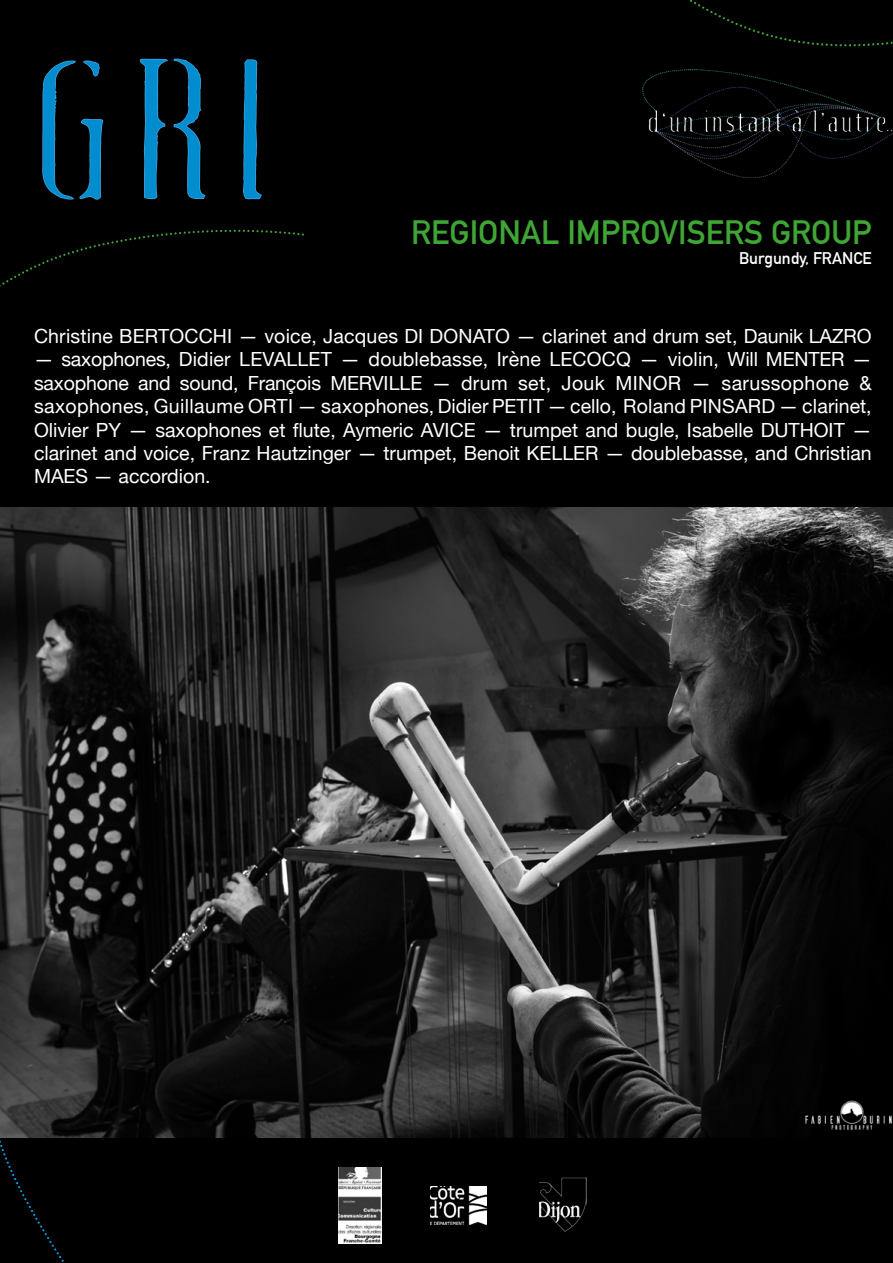
<style>
.page{position:relative;width:893px;height:1263px;background:#fff}
.page>*{position:absolute;margin:0;border:0;box-sizing:border-box;transform-origin:0 0}
.t1{font:300 180px "Fluid";color:#008dd0;scale:1.15 1}
.t2{font:700 33px "DIN Alternate";color:#3fa535}
.t3{font:19.5px/23.4px "Helvetica Neue";color:#fff;text-align:justify}
.t4{font:700 16.5px "DIN Alternate";color:#fff}
</style>
<div class="page">
<div style="left:0;top:1135px;width:893px;height:128px;background:#000"></div>
<div style="left:0;top:0;width:893px;height:1162px;background:#000"></div>
<svg style="left:42px;top:60px;width:62px;height:140px"></svg>
<svg style="left:139px;top:58px;width:67px;height:142px"></svg>
<svg style="left:243px;top:59px;width:19px;height:141px"></svg>
<img style="left:642px;top:72px;width:251px;height:106px">
<svg style="left:0;top:1137px;width:699px;height:125px"></svg>
<svg style="left:0;top:229px;width:304px;height:58px"></svg>
<img style="left:0;top:507px;width:893px;height:630px">
<svg style="left:666px;top:0;width:227px;height:72px"></svg>
<h1 class="t1" style="left:25px;top:49px;width:223px">GRI</h1>
<h2 class="t2" style="left:411px;top:207px;width:462px">REGIONAL IMPROVISERS GROUP</h2>
<p class="t4" style="left:739px;top:245px;width:134px">Burgundy, FRANCE</p>
<p class="t3" style="left:34px;top:325px;width:839px">Christine BERTOCCHI — voice, Jacques DI DONATO — clarinet and drum set, Daunik LAZRO</p>
<p class="t3" style="left:34px;top:349px;width:839px">— saxophones, Didier LEVALLET — doublebasse, Irène LECOCQ — violin, Will MENTER — saxophone and sound, François MERVILLE — drum set, Jouk MINOR — sarussophone &amp; saxophones, Guillaume ORTI — saxophones, Didier PETIT — cello, Roland PINSARD — clarinet, Olivier PY — saxophones et flute, Aymeric AVICE — trumpet and bugle, Isabelle DUTHOIT — clarinet and voice, Franz Hautzinger — trumpet, Benoit KELLER — doublebasse, and Christian MAES — accordion.</p>
</div>
